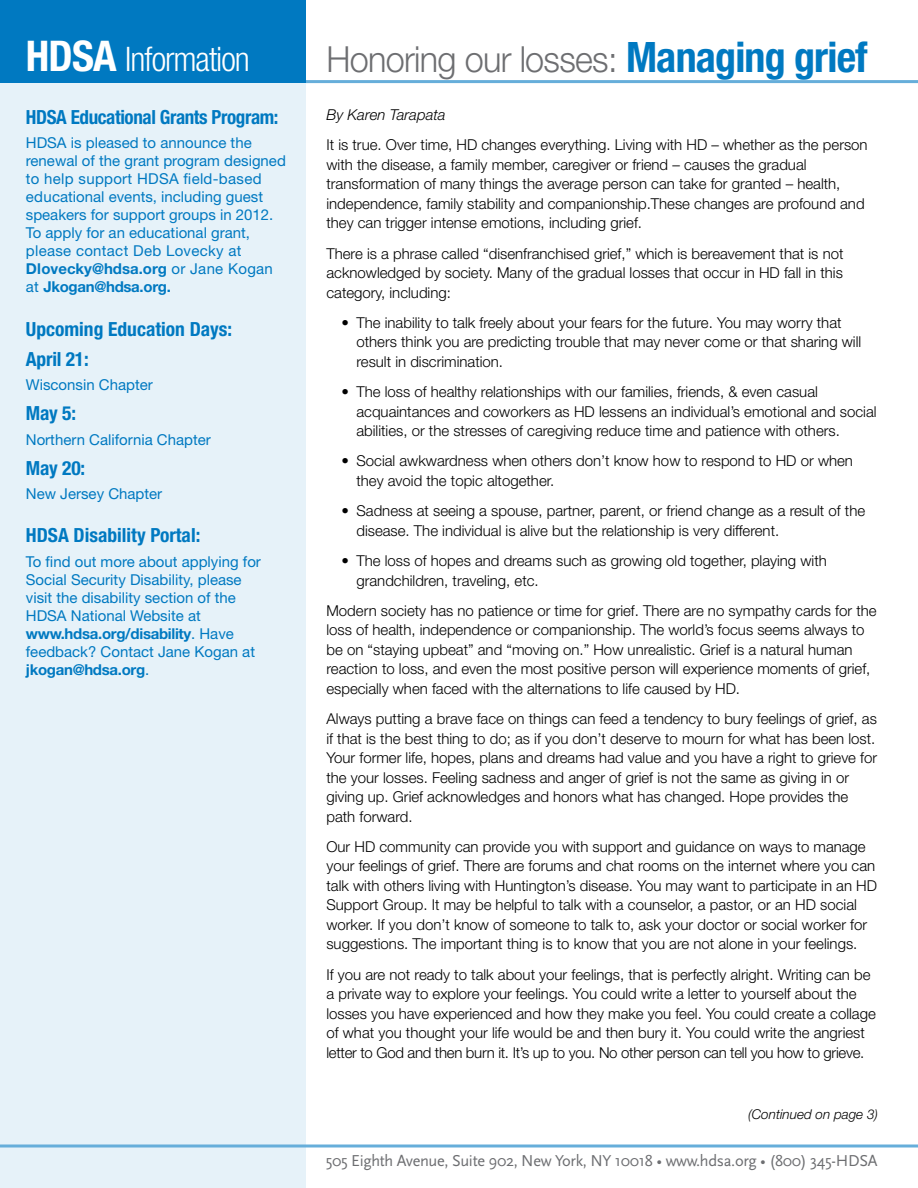
<style>
.page{position:relative;width:918px;height:1188px;background:#fff}
.page>*{position:absolute;margin:0;border:0;box-sizing:border-box;transform-origin:0 0}
.t1{font:300 36px "Helvetica Neue";letter-spacing:-.02em;color:#6d6e71;scale:.95 1}
.t2{font:300 condensed 33.9px "Helvetica Neue";letter-spacing:-.03em;color:#fff}
.t3{font:700 condensed 19.5px/30px "Helvetica Neue";letter-spacing:-.01em;color:#0079c1}
.t4{font:16.5px "Scala Sans";letter-spacing:-.02em;color:#6d6e71}
.t5{font:300 15px/19.5px "Helvetica Neue";color:#000}
.t6{font:15px/18px "Helvetica Neue";color:#0079c1}
.t7{font:italic 300 15px "Helvetica Neue";color:#000}
.t8{font:italic 300 13.5px "Helvetica Neue";color:#000}
.s1{font-weight:700;font-size:42.3px}
.s2{font-weight:700}
.s3{font-weight:700;font-stretch:condensed;font-size:42px;color:#0079c1}
</style>
<div class="page">
<hr style="left:0;top:80px;width:918px;height:3px;background:#66aeda">
<div style="left:0;top:0;width:306px;height:1188px;background:#e6f2f9"></div>
<svg style="left:0;top:1144px;width:918px;height:4px;background:#89c0e2"></svg>
<div style="left:0;top:0;width:306px;height:83px;background:#0079c1"></div>
<h2 class="t2" style="left:26px;top:39px;width:226px"><span class="s1">HDSA</span> Information</h2>
<h3 class="t3" style="left:26px;top:102px;width:254px">HDSA Educational Grants Program:</h3>
<p class="t6" style="left:26px;top:134px;width:262px">HDSA is pleased to announce the renewal of the grant program designed to help support HDSA field-based educational events, including guest speakers for support groups in 2012.<br>To apply for an educational grant, please contact Deb Lovecky at<br><span class="s2">Dlovecky@hdsa.org</span> or Jane Kogan at <span class="s2">Jkogan@hdsa.org.</span></p>
<h3 class="t3" style="left:26px;top:313px;width:208px">Upcoming Education Days:<br>April 21:</h3>
<p class="t6" style="left:26px;top:376px;width:128px">Wisconsin Chapter</p>
<h3 class="t3" style="left:26px;top:398px;width:52px">May 5:</h3>
<p class="t6" style="left:26px;top:430px;width:186px">Northern California Chapter</p>
<h3 class="t3" style="left:26px;top:452px;width:61px">May 20:</h3>
<p class="t6" style="left:26px;top:484px;width:138px">New Jersey Chapter</p>
<h3 class="t3" style="left:26px;top:520px;width:176px">HDSA Disability Portal:</h3>
<p class="t6" style="left:26px;top:552px;width:237px">To find out more about applying for<br>Social Security Disability, please visit the disability section of the<br>HDSA National Website at <span class="s2">www.hdsa.org/disability</span>. Have feedback? Contact Jane Kogan at <span class="s2">jkogan@hdsa.org</span>.</p>
<h1 class="t1" style="left:326px;top:37px;width:571px">Honoring our losses: <span class="s3">Managing grief</span></h1>
<p class="t7" style="left:326px;top:106px;width:121px">By Karen Tarapata</p>
<p class="t5" style="left:326px;top:135px;width:543px">It is true. Over time, HD changes everything. Living with HD – whether as the person with the disease, a family member, caregiver or friend – causes the gradual transformation of many things the average person can take for granted – health, independence, family stability and companionship.These changes are profound and they can trigger intense emotions, including grief.</p>
<p class="t5" style="left:326px;top:243px;width:519px;text-align:justify">There is a phrase called “disenfranchised grief,” which is bereavement that is not acknowledged by society. Many of the gradual losses that occur in HD fall in this category, including:</p>
<p class="t5" style="left:356px;top:312px;width:506px;text-indent:-15px">• The inability to talk freely about your fears for the future. You may worry that others think you are predicting trouble that may never come or that sharing will result in discrimination.</p>
<p class="t5" style="left:356px;top:382px;width:522px;text-indent:-15px">• The loss of healthy relationships with our families, friends, &amp; even casual acquaintances and coworkers as HD lessens an individual’s emotional and social abilities, or the stresses of caregiving reduce time and patience with others.</p>
<p class="t5" style="left:356px;top:451px;width:498px;text-indent:-15px">• Social awkwardness when others don’t know how to respond to HD or when they avoid the topic altogether.</p>
<p class="t5" style="left:356px;top:501px;width:510px;text-indent:-15px">• Sadness at seeing a spouse, partner, parent, or friend change as a result of the disease. The individual is alive but the relationship is very different.</p>
<p class="t5" style="left:356px;top:551px;width:472px;text-indent:-15px">• The loss of hopes and dreams such as growing old together, playing with grandchildren, traveling, etc.</p>
<p class="t5" style="left:326px;top:600px;width:552px">Modern society has no patience or time for grief. There are no sympathy cards for the loss of health, independence or companionship. The world’s focus seems always to be on “staying upbeat” and “moving on.” How unrealistic. Grief is a natural human reaction to loss, and even the most positive person will experience moments of grief, especially when faced with the alternations to life caused by HD.</p>
<p class="t5" style="left:326px;top:709px;width:552px">Always putting a brave face on things can feed a tendency to bury feelings of grief, as if that is the best thing to do; as if you don’t deserve to mourn for what has been lost.<br>Your former life, hopes, plans and dreams had value and you have a right to grieve for the your losses. Feeling sadness and anger of grief is not the same as giving in or giving up. Grief acknowledges and honors what has changed. Hope provides the path forward.</p>
<p class="t5" style="left:326px;top:836px;width:552px">Our HD community can provide you with support and guidance on ways to manage your feelings of grief. There are forums and chat rooms on the internet where you can talk with others living with Huntington’s disease. You may want to participate in an HD Support Group. It may be helpful to talk with a counselor, a pastor, or an HD social worker. If you don’t know of someone to talk to, ask your doctor or social worker for suggestions. The important thing is to know that you are not alone in your feelings.</p>
<p class="t5" style="left:326px;top:964px;width:551px">If you are not ready to talk about your feelings, that is perfectly alright. Writing can be a private way to explore your feelings. You could write a letter to yourself about the losses you have experienced and how they make you feel. You could create a collage of what you thought your life would be and then bury it. You could write the angriest letter to God and then burn it. It’s up to you. No other person can tell you how to grieve.</p>
<p class="t8" style="left:748px;top:1106px;width:131px">(Continued on page 3)</p>
<p class="t4" style="left:326px;top:1151px;width:553px">505 Eighth Avenue, Suite 902, New York, NY 10018 • www.hdsa.org • (800) 345-HDSA</p>
</div>
